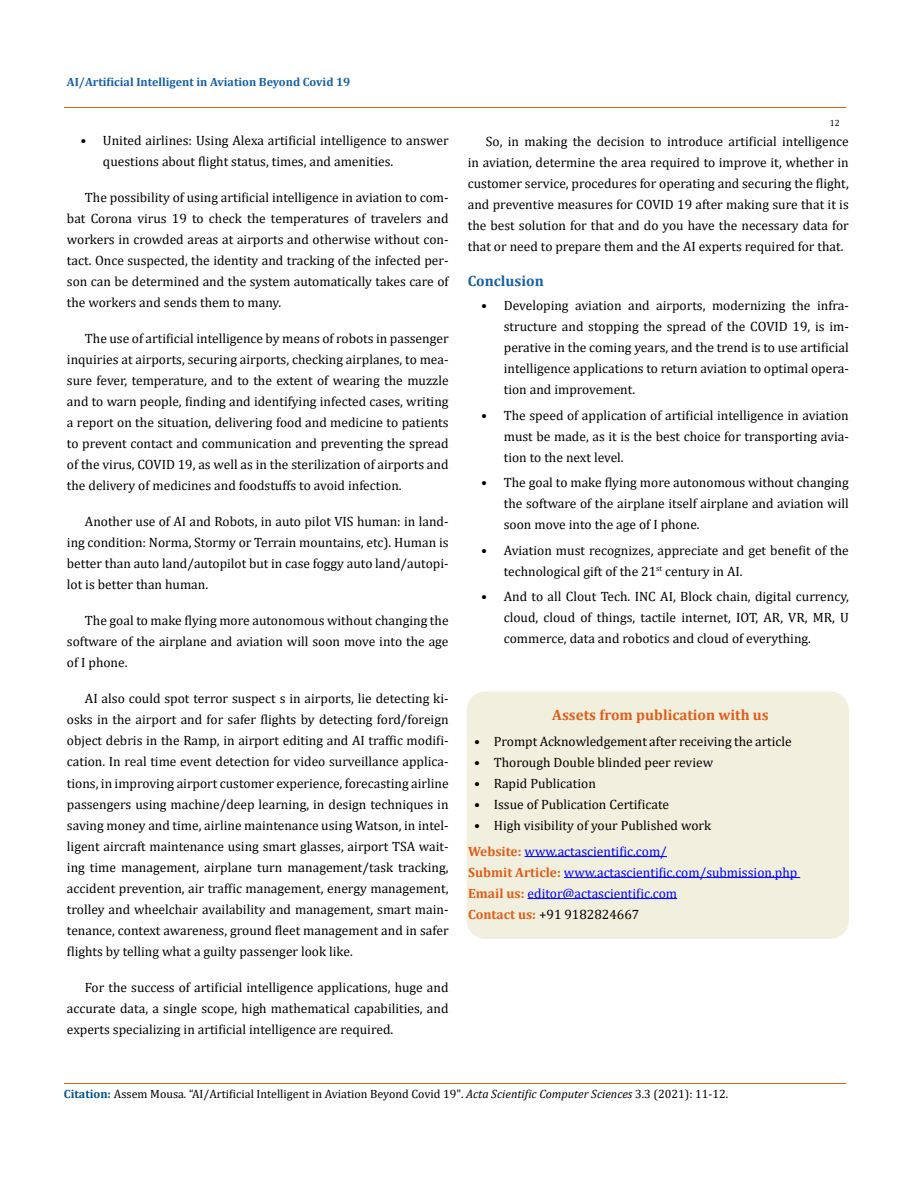
<style>
.page{position:relative;width:917px;height:1188px;background:#fff}
.page>*{position:absolute;margin:0;border:0;box-sizing:border-box;transform-origin:0 0}
.t1{font:700 15px "Cambria";color:#e05d1a}
.t2{font:700 15px "Cambria";color:#1560a6}
.t3{font:13.5px/21px "Cambria";color:#000;text-align:justify}
.t4{font:13.5px/21px "Cambria";color:#00f}
.t5{font:12px "Cambria";color:#000}
.t6{font:700 12px "Cambria";color:#1560a6}
.t7{font:9px "Cambria";color:#000}
.s1{font-weight:700;color:#e05d1a}
.s2{color:#000}
.s3{font-weight:700;color:#035089}
.s4{font-style:italic}
</style>
<div class="page">
<div style="left:467px;top:692px;width:381px;height:246px;background:#f1f0de;border-radius:18px"></div>
<div style="left:466px;top:692px;width:382px;height:247px;border:2px solid #f1f0de;border-radius:18px"></div>
<hr style="left:524px;top:856px;width:143px;height:1px;background:#00f">
<hr style="left:564px;top:877px;width:236px;height:1px;background:#00f">
<hr style="left:527px;top:898px;width:150px;height:1px;background:#00f">
<hr style="left:64px;top:108px;width:781px;height:1px;background:#e05d1a">
<hr style="left:64px;top:1083px;width:781px;height:1px;background:#e05d1a">
<p class="t6" style="left:67px;top:73px;width:285px">AI/Artificial Intelligent in Aviation Beyond Covid 19</p>
<p class="t3" style="left:103px;top:130px;width:347px;text-indent:-23px">• United airlines: Using Alexa artificial intelligence to answer questions about flight status, times, and amenities.</p>
<p class="t3" style="left:67px;top:187px;width:383px;text-indent:18px">The possibility of using artificial intelligence in aviation to com&shy;bat Corona virus 19 to check the temperatures of travelers and workers in crowded areas at airports and otherwise without con&shy;tact. Once suspected, the identity and tracking of the infected per&shy;son can be determined and the system automatically takes care of the workers and sends them to many.</p>
<p class="t3" style="left:67px;top:328px;width:383px;text-indent:18px">The use of artificial intelligence by means of robots in passenger inquiries at airports, securing airports, checking airplanes, to mea&shy;sure fever, temperature, and to the extent of wearing the muzzle and to warn people, finding and identifying infected cases, writing a report on the situation, delivering food and medicine to patients to prevent contact and communication and preventing the spread of the virus, COVID 19, as well as in the sterilization of airports and the delivery of medicines and foodstuffs to avoid infection.</p>
<p class="t3" style="left:67px;top:511px;width:383px;text-indent:18px">Another use of AI and Robots, in auto pilot VIS human: in land&shy;ing condition: Norma, Stormy or Terrain mountains, etc). Human is better than auto land/autopilot but in case foggy auto land/autopi&shy;lot is better than human.</p>
<p class="t3" style="left:67px;top:610px;width:383px;text-indent:18px">The goal to make flying more autonomous without changing the software of the airplane and aviation will soon move into the age of I phone.</p>
<p class="t3" style="left:67px;top:688px;width:383px;text-indent:18px">AI also could spot terror suspect s in airports, lie detecting ki&shy;osks in the airport and for safer flights by detecting ford/foreign object debris in the Ramp, in airport editing and AI traffic modifi&shy;cation. In real time event detection for video surveillance applica&shy;tions, in improving airport customer experience, forecasting airline passengers using machine/deep learning, in design techniques in saving money and time, airline maintenance using Watson, in intel&shy;ligent aircraft maintenance using smart glasses, airport TSA wait&shy;ing time management, airplane turn management/task tracking, accident prevention, air traffic management, energy management, trolley and wheelchair availability and management, smart main&shy;tenance, context awareness, ground fleet management and in safer flights by telling what a guilty passenger look like.</p>
<p class="t3" style="left:67px;top:976px;width:383px;text-indent:18px">For the success of artificial intelligence applications, huge and accurate data, a single scope, high mathematical capabilities, and experts specializing in artificial intelligence are required.</p>
<p class="t7" style="left:829px;top:118px;width:11px">12</p>
<p class="t3" style="left:468px;top:130px;width:382px;text-indent:18px">So, in making the decision to introduce artificial intelligence in aviation, determine the area required to improve it, whether in customer service, procedures for operating and securing the flight, and preventive measures for COVID 19 after making sure that it is the best solution for that and do you have the necessary data for that or need to prepare them and the AI experts required for that.</p>
<p class="t2" style="left:468px;top:271px;width:77px">Conclusion</p>
<p class="t3" style="left:504px;top:295px;width:346px;text-indent:-23px">• Developing aviation and airports, modernizing the infra&shy;structure and stopping the spread of the COVID 19, is im&shy;perative in the coming years, and the trend is to use artificial intelligence applications to return aviation to optimal opera&shy;tion and improvement.</p>
<p class="t3" style="left:504px;top:405px;width:346px;text-indent:-23px">• The speed of application of artificial intelligence in aviation must be made, as it is the best choice for transporting avia&shy;tion to the next level.</p>
<p class="t3" style="left:504px;top:472px;width:346px;text-indent:-23px">• The goal to make flying more autonomous without changing the software of the airplane itself airplane and aviation will soon move into the age of I phone.</p>
<p class="t3" style="left:504px;top:540px;width:346px;text-indent:-23px">• Aviation must recognizes, appreciate and get benefit of the technological gift of the 21<sup>st</sup> century in AI.</p>
<p class="t3" style="left:504px;top:586px;width:346px;text-indent:-23px">• And to all Clout Tech. INC AI, Block chain, digital currency, cloud, cloud of things, tactile internet, IOT, AR, VR, MR, U commerce, data and robotics and cloud of everything.</p>
<p class="t1" style="left:552px;top:705px;width:218px">Assets from publication with us</p>
<p class="t3" style="left:474px;top:731px;width:319px">• Prompt Acknowledgement after receiving the article</p>
<p class="t3" style="left:474px;top:752px;width:240px">• Thorough Double blinded peer review</p>
<p class="t3" style="left:474px;top:773px;width:123px">• Rapid Publication</p>
<p class="t3" style="left:474px;top:794px;width:196px">• Issue of Publication Certificate</p>
<p class="t3" style="left:474px;top:815px;width:238px">• High visibility of your Published work</p>
<p class="t4" style="left:468px;top:841px;width:330px"><span class="s1">Website:</span> www.actascientific.com/<br><span class="s1">Submit Article:</span> www.actascientific.com/submission.php <span class="s1">Email us:</span> editor@actascientific.com<br><span class="s1">Contact us:</span> <span class="s2">+91 9182824667</span></p>
<p class="t5" style="left:64px;top:1087px;width:665px"><span class="s3">Citation:</span> Assem Mousa<span class="s4">.</span> “AI/Artificial Intelligent in Aviation Beyond Covid 19". <span class="s4">Acta Scientific Computer Sciences</span> 3.3 (2021): 11-12.</p>
</div>
